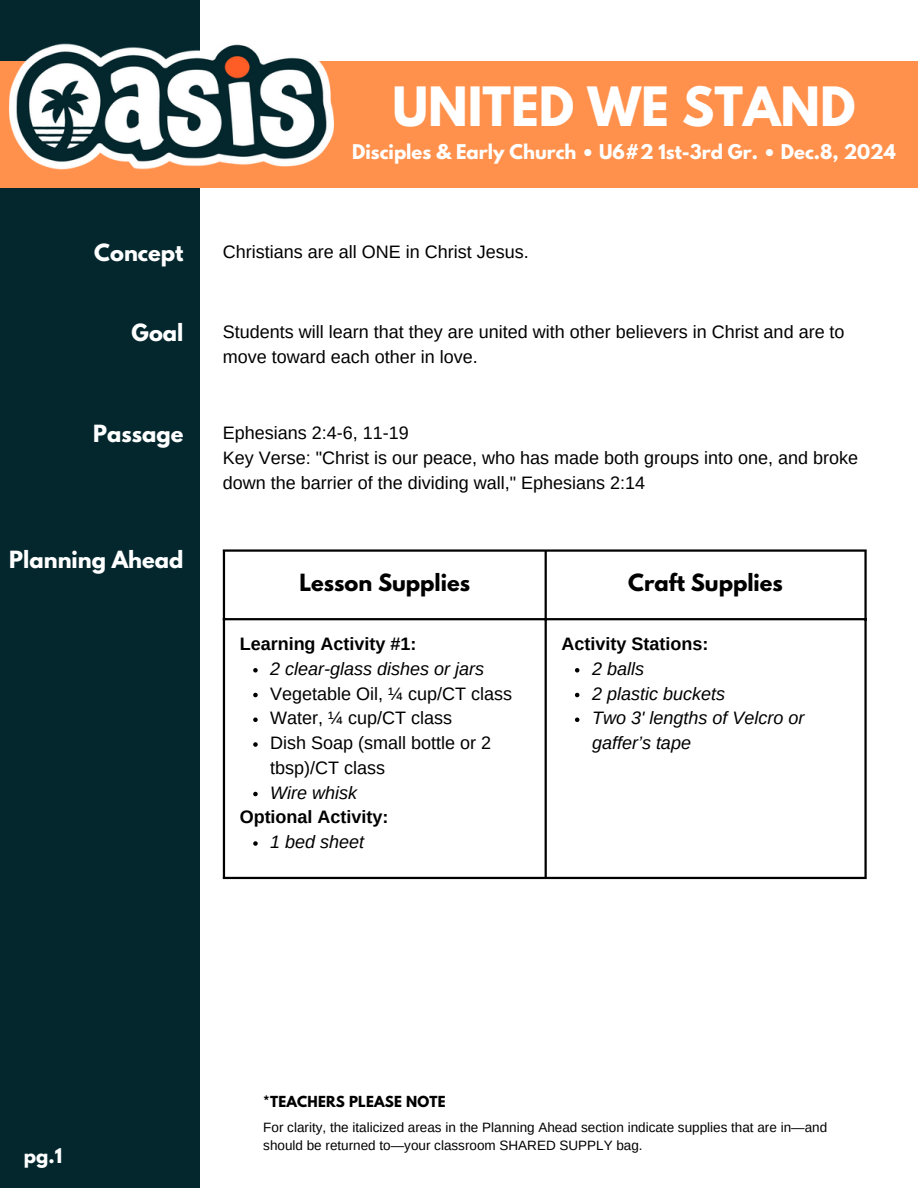
<style>
.page{position:relative;width:918px;height:1188px;background:#fff}
.page>*{position:absolute;margin:0;border:0;box-sizing:border-box;transform-origin:0 0}
.t1{font:700 48px "League Spartan";color:#fff}
.t2{font:700 21px "League Spartan";color:#fff}
.t3{font:700 21px "League Spartan";color:#000}
.t4{font:18px/24.8px "Arimo";color:#000}
.t5{font:italic 18px/24.8px "Arimo";color:#000}
.t6{font:18px/24.8px "Arimo";color:#000}
.t7{font:700 18px "Arimo";color:#000}
.t8{font:700 18px "League Spartan";color:#fff}
.t9{font:13.5px/18px "Arimo";color:#000}
.t10{font:700 13.5px "League Spartan";letter-spacing:.015em;color:#000}
</style>
<div class="page">
<div style="left:0;top:0;width:199px;height:1188px;background:#03272d"></div>
<div style="left:0;top:62px;width:918px;height:126px;background:#ff914d"></div>
<img style="left:7px;top:37px;width:330px;height:132px">
<svg style="left:253px;top:668px;width:5px;height:5px"></svg>
<svg style="left:253px;top:693px;width:5px;height:4px"></svg>
<svg style="left:253px;top:718px;width:5px;height:4px"></svg>
<svg style="left:253px;top:742px;width:5px;height:5px"></svg>
<svg style="left:253px;top:792px;width:5px;height:4px"></svg>
<svg style="left:253px;top:841px;width:5px;height:5px"></svg>
<svg style="left:575px;top:668px;width:4px;height:5px"></svg>
<svg style="left:575px;top:693px;width:4px;height:4px"></svg>
<svg style="left:575px;top:718px;width:4px;height:4px"></svg>
<hr style="left:223px;top:552px;width:2px;height:325px;background:#000">
<hr style="left:545px;top:552px;width:2px;height:325px;background:#000">
<hr style="left:864px;top:552px;width:3px;height:325px;background:#000">
<hr style="left:223px;top:549px;width:644px;height:3px;background:#000">
<hr style="left:223px;top:618px;width:644px;height:2px;background:#000">
<hr style="left:223px;top:877px;width:644px;height:2px;background:#000">
<h3 class="t1" style="left:392px;top:83px;width:465px">UNITED WE STAND</h3>
<p class="t8" style="left:352px;top:143px;width:545px">Disciples &amp; Early Church • U6#2 1st-3rd Gr. • Dec.8, 2024</p>
<h3 class="t2" style="left:94px;top:243px;width:91px">Concept</h3>
<h1 class="t4" style="left:223px;top:240px;width:307px">Christians are all ONE in Christ Jesus.</h1>
<h4 class="t2" style="left:132px;top:323px;width:53px">Goal</h4>
<h4 class="t2" style="left:93px;top:423px;width:92px">Passage</h4>
<p class="t2" style="left:9px;top:549px;width:176px">Planning Ahead</p>
<h2 class="t6" style="left:223px;top:320px;width:623px">Students will learn that they are united with other believers in Christ and are to move toward each other in love.</h2>
<h2 class="t4" style="left:223px;top:420px;width:637px">Ephesians 2:4-6, 11-19<br>Key Verse: "Christ is our peace, who has made both groups into one, and broke down the barrier of the dividing wall," Ephesians 2:14</h2>
<h4 class="t3" style="left:299px;top:572px;width:172px">Lesson Supplies</h4>
<p class="t3" style="left:628px;top:572px;width:156px">Craft Supplies</p>
<p class="t7" style="left:240px;top:634px;width:178px">Learning Activity #1:</p>
<p class="t5" style="left:270px;top:656px;width:215px">2 clear-glass dishes or jars</p>
<p class="t4" style="left:270px;top:681px;width:243px">Vegetable Oil, ¼ cup/CT class</p>
<p class="t4" style="left:270px;top:706px;width:183px">Water, ¼ cup/CT class</p>
<p class="t4" style="left:270px;top:730px;width:222px">Dish Soap (small bottle or 2 tbsp)/CT class</p>
<p class="t5" style="left:270px;top:780px;width:88px">Wire whisk</p>
<p class="t7" style="left:240px;top:807px;width:150px">Optional Activity:</p>
<p class="t5" style="left:270px;top:829px;width:96px">1 bed sheet</p>
<p class="t7" style="left:561px;top:634px;width:148px">Activity Stations:</p>
<p class="t5" style="left:592px;top:656px;width:54px">2 balls</p>
<p class="t5" style="left:592px;top:681px;width:134px">2 plastic buckets</p>
<p class="t5" style="left:592px;top:706px;width:214px">Two 3' lengths of Velcro or gaffer’s tape</p>
<h2 class="t8" style="left:24px;top:1146px;width:40px">pg.1</h2>
<p class="t10" style="left:263px;top:1095px;width:184px">*TEACHERS PLEASE NOTE</p>
<h5 class="t9" style="left:263px;top:1119px;width:565px">For clarity, the italicized areas in the Planning Ahead section indicate supplies that are in—and should be returned to—your classroom SHARED SUPPLY bag.</h5>
</div>
